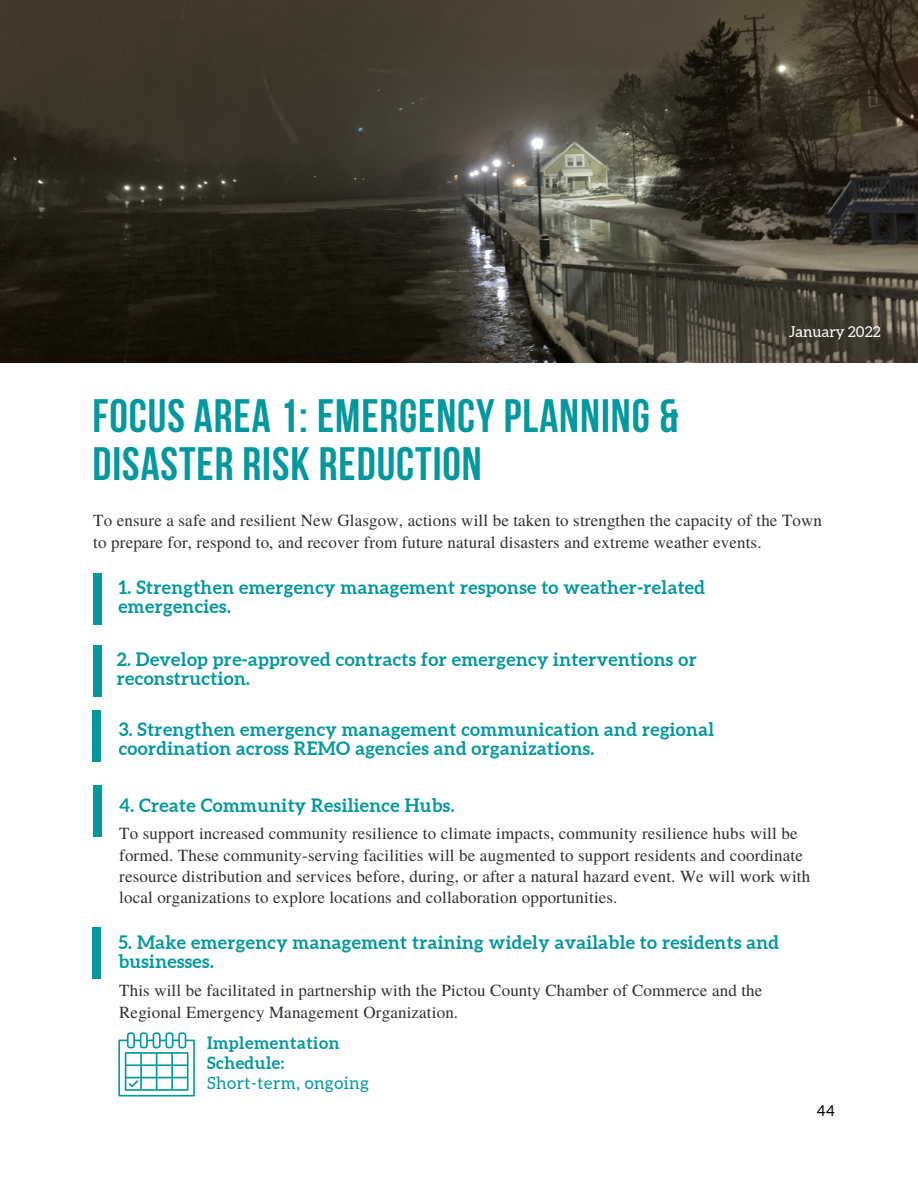
<style>
.page{position:relative;width:918px;height:1188px;background:#fff}
.page>*{position:absolute;margin:0;border:0;box-sizing:border-box;transform-origin:0 0}
.t1{font:700 46.65px/48.3px "Bebas Neue";letter-spacing:.02em;color:#03989e}
.t2{font:700 18.45px/19.2px "Aleo";letter-spacing:.02em;color:#03989e}
.t3{font:16.95px/21.3px "Te X Gyre Termes";letter-spacing:.01em;color:#303030}
.t4{font:700 16.95px/20.2px "Aleo";letter-spacing:.03em;color:#03989e}
.t5{font:16.95px "Aleo";letter-spacing:.03em;color:#03989e}
.t6{font:15px "Aleo";color:#fff}
.t7{font:15px "Aleo";color:#000}
</style>
<div class="page">
<div style="left:93px;top:573px;width:9px;height:52px;background:#03989e"></div>
<div style="left:93px;top:645px;width:9px;height:52px;background:#03989e"></div>
<div style="left:92px;top:710px;width:9px;height:52px;background:#03989e"></div>
<div style="left:93px;top:785px;width:9px;height:52px;background:#03989e"></div>
<div style="left:92px;top:928px;width:9px;height:51px;background:#03989e"></div>
<svg style="left:118px;top:1032px;width:77px;height:65px"></svg>
<img style="left:0;top:0;width:918px;height:362px">
<h1 class="t1" style="left:93px;top:396px;width:587px">FOCUS AREA 1: EMERGENCY PLANNING &amp;<br>DISASTER RISK REDUCTION</h1>
<p class="t6" style="left:789px;top:323px;width:93px">January 2022</p>
<p class="t3" style="left:93px;top:509px;width:730px">To ensure a safe and resilient New Glasgow, actions will be taken to strengthen the capacity of the Town to prepare for, respond to, and recover from future natural disasters and extreme weather events.</p>
<p class="t2" style="left:118px;top:578px;width:588px">1. Strengthen emergency management response to weather-related emergencies.</p>
<p class="t2" style="left:117px;top:650px;width:581px">2. Develop pre-approved contracts for emergency interventions or reconstruction.</p>
<p class="t2" style="left:119px;top:719px;width:597px">3. Strengthen emergency management communication and regional coordination across REMO agencies and organizations.</p>
<p class="t2" style="left:119px;top:796px;width:337px">4. Create Community Resilience Hubs.</p>
<p class="t3" style="left:119px;top:822px;width:693px">To support increased community resilience to climate impacts, community resilience hubs will be formed. These community-serving facilities will be augmented to support residents and coordinate resource distribution and services before, during, or after a natural hazard event. We will work with local organizations to explore locations and collaboration opportunities.</p>
<p class="t2" style="left:118px;top:932px;width:662px">5. Make emergency management training widely available to residents and businesses.</p>
<p class="t3" style="left:119px;top:979px;width:645px">This will be facilitated in partnership with the Pictou County Chamber of Commerce and the<br>Regional Emergency Management Organization.</p>
<p class="t4" style="left:207px;top:1032px;width:134px">Implementation<br>Schedule:</p>
<p class="t5" style="left:207px;top:1074px;width:163px">Short-term, ongoing</p>
<p class="t7" style="left:817px;top:1103px;width:19px">44</p>
</div>
